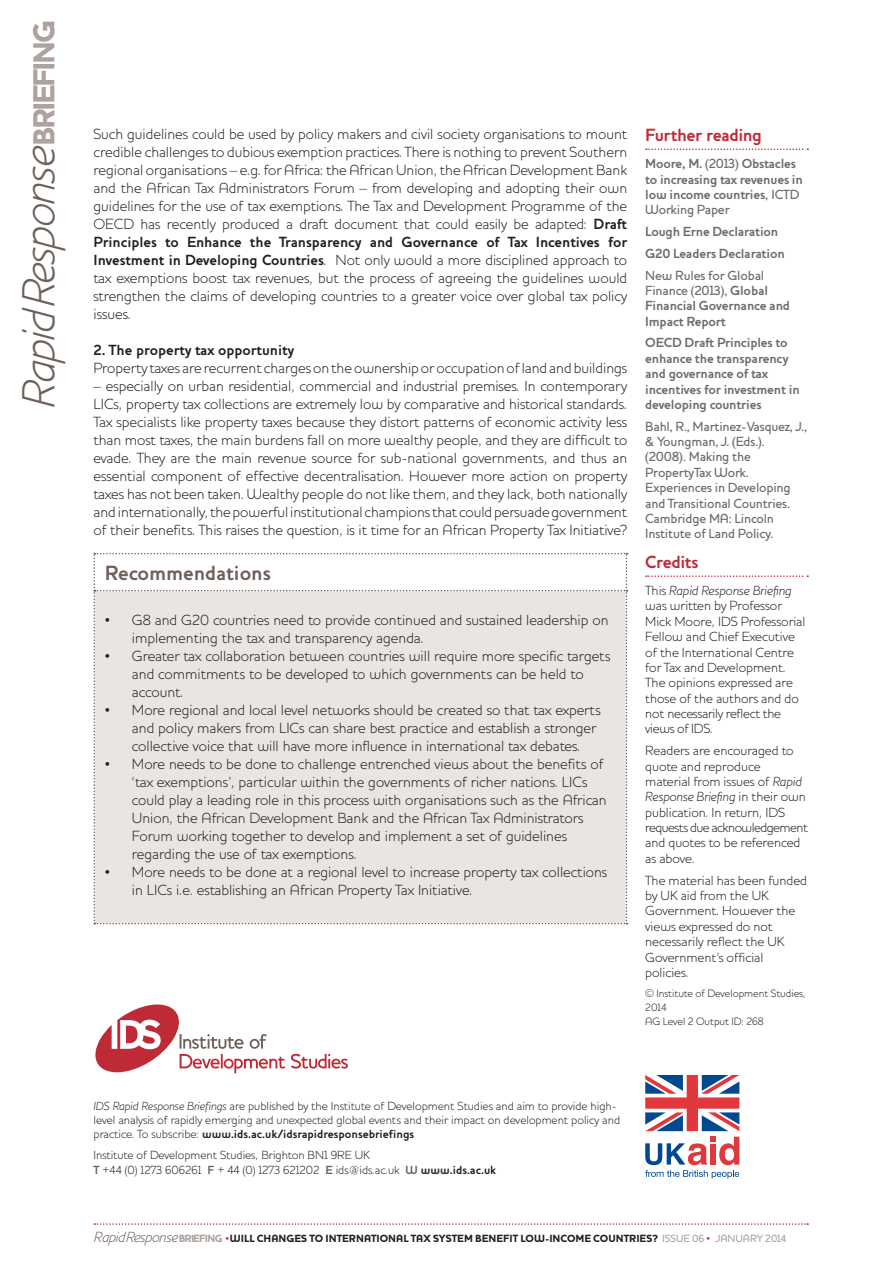
<style>
.page{position:relative;width:893px;height:1263px;background:#fff}
.page>*{position:absolute;margin:0;border:0;box-sizing:border-box;transform-origin:0 0}
.t1{font:italic 300 47.25px "Houschka";color:#6e605a}
.RR_box_subhead{font:700 21px "Houschka";color:#6e605a}
.RR_subhead_red___dot{font:700 18px "Houschka";letter-spacing:-.025em;color:#bf2b37}
.RR_subhead{font:300 15px/18px "Houschka";color:#231f20}
.RR_subhead-2{font:700 15px "Houschka";color:#231f20}
.RR_side_text{font:300 13.5px/15.3px "Houschka";color:#231f20}
.RR_side_text-2{font:700 13.5px/15.3px "Houschka";letter-spacing:-.01em;color:#6c6d70}
.RR_side_text-3{font:500 13.5px/15.3px "Houschka";letter-spacing:-.01em;color:#6c6d70}
.RR_IDS_details{font:300 12px/14.2px "Houschka";color:#231f20}
.RR_copyright{font:300 10.8px/13.8px "Houschka";color:#231f20}
.t2{font:900 10.65px "Houschka";color:#231f20}
.s1{font-weight:900;font-style:normal;font-size:31.05px;color:#ada29e}
.s2{font-weight:700}
.s3{font-weight:500}
.s4{font-weight:500;font-style:italic}
.s5{font-style:italic}
.s6{font-weight:700;color:#6e605a}
.s7{font-weight:300;font-style:italic;font-size:15px;color:#6e605a}
.s8{color:#ada29e}
.s9{color:#bf2b37}
.s10{font-weight:500;color:#ada29e}
.s11{font-weight:500;color:#bf2b37}
</style>
<div class="page">
<svg style="left:95px;top:1004px;width:190px;height:69px"></svg>
<svg style="left:291px;top:1054px;width:57px;height:14px"></svg>
<svg style="left:645px;top:1075px;width:94px;height:56px"></svg>
<svg style="left:645px;top:1137px;width:94px;height:42px"></svg>
<svg style="left:94px;top:1223px;width:714px;height:2px"></svg>
<svg style="left:646px;top:148px;width:162px;height:2px"></svg>
<svg style="left:646px;top:575px;width:162px;height:2px"></svg>
<svg style="left:94px;top:553px;width:533px;height:371px;background:#e9e6e5"></svg>
<p class="t1" style="left:11px;top:409px;width:391px;rotate:-90deg">Rapid Response<span class="s1">BRIEFING</span></p>
<p class="RR_subhead" style="left:94px;top:125px;width:535px;text-align:justify">Such guidelines could be used by policy makers and civil society organisations to mount credible challenges to dubious exemption practices. There is nothing to prevent Southern regional organisations – e.g. for Africa: the African Union, the African Development Bank and the African Tax Administrators Forum – from developing and adopting their own guidelines for the use of tax exemptions. The Tax and Development Programme of the OECD has recently produced a draft document that could easily be adapted: <span class="s2">Draft Principles to Enhance the Transparency and Governance of Tax Incentives for Investment in Developing Countries</span>. Not only would a more disciplined approach to tax exemptions boost tax revenues, but the process of agreeing the guidelines would strengthen the claims of developing countries to a greater voice over global tax policy issues.</p>
<p class="RR_subhead-2" style="left:94px;top:341px;width:202px">2. The property tax opportunity</p>
<p class="RR_subhead" style="left:94px;top:359px;width:535px">Property taxes are recurrent charges on the ownership or occupation of land and buildings</p>
<p class="RR_subhead" style="left:94px;top:377px;width:535px;text-align:justify">– especially on urban residential, commercial and industrial premises. In contemporary LICs, property tax collections are extremely low by comparative and historical standards.<br>Tax specialists like property taxes because they distort patterns of economic activity less than most taxes, the main burdens fall on more wealthy people, and they are difficult to evade. They are the main revenue source for sub-national governments, and thus an essential component of effective decentralisation. However more action on property taxes has not been taken. Wealthy people do not like them, and they lack, both nationally and internationally, the powerful institutional champions that could persuade government of their benefits. This raises the question, is it time for an African Property Tax Initiative?</p>
<p class="RR_box_subhead" style="left:105px;top:560px;width:167px">Recommendations</p>
<p class="RR_subhead" style="left:132px;top:611px;width:478px;text-indent:-27px">• G8 and G20 countries need to provide continued and sustained leadership on implementing the tax and transparency agenda.</p>
<p class="RR_subhead" style="left:132px;top:647px;width:480px;text-indent:-27px">• Greater tax collaboration between countries will require more specific targets and commitments to be developed to which governments can be held to account.</p>
<p class="RR_subhead" style="left:132px;top:701px;width:470px;text-indent:-27px">• More regional and local level networks should be created so that tax experts and policy makers from LICs can share best practice and establish a stronger collective voice that will have more influence in international tax debates.</p>
<p class="RR_subhead" style="left:132px;top:755px;width:476px;text-indent:-27px">• More needs to be done to challenge entrenched views about the benefits of ‘tax exemptions’, particular within the governments of richer nations. LICs could play a leading role in this process with organisations such as the African Union, the African Development Bank and the African Tax Administrators Forum working together to develop and implement a set of guidelines regarding the use of tax exemptions.</p>
<p class="RR_subhead" style="left:132px;top:863px;width:477px;text-indent:-27px">• More needs to be done at a regional level to increase property tax collections in LICs i.e. establishing an African Property Tax Initiative.</p>
<p class="RR_subhead_red___dot" style="left:645px;top:124px;width:118px">Further reading</p>
<p class="RR_side_text-2" style="left:645px;top:156px;width:159px">Moore, M. <span class="s3">(2013)</span> Obstacles to increasing tax revenues in low income countries<span class="s4">,</span> <span class="s3">ICTD<br>Working Paper</span></p>
<p class="RR_side_text-2" style="left:645px;top:224px;width:135px">Lough Erne Declaration</p>
<p class="RR_side_text-2" style="left:645px;top:246px;width:141px">G20 Leaders Declaration</p>
<p class="RR_side_text-2" style="left:645px;top:267px;width:146px"><span class="s3">New Rules for Global<br>Finance (2013),</span> Global<br>Financial Governance and<br>Impact Report</p>
<p class="RR_side_text-2" style="left:645px;top:335px;width:156px">OECD Draft Principles to enhance the transparency and governance of tax incentives for investment in developing countries</p>
<p class="RR_side_text-3" style="left:645px;top:418px;width:163px">Bahl, R., Martinez-Vasquez, J., &amp; Youngman, J. (Eds.). (2008). Making the<br>PropertyTax Work.<br>Experiences in Developing and Transitional Countries.<br>Cambridge MA: Lincoln<br>Institute of Land Policy.</p>
<p class="RR_subhead_red___dot" style="left:645px;top:551px;width:55px">Credits</p>
<p class="RR_side_text" style="left:645px;top:583px;width:162px">This <span class="s5">Rapid Response Briefing </span>was written by Professor<br>Mick Moore, IDS Professorial<br>Fellow and Chief Executive of the International Centre for Tax and Development.<br>The opinions expressed are those of the authors and do not necessarily reflect the views of IDS.</p>
<p class="RR_side_text" style="left:645px;top:743px;width:164px">Readers are encouraged to quote and reproduce material from issues of <span class="s5">Rapid<br>Response Briefing</span> in their own publication. In return, IDS requests due acknowledgement and quotes to be referenced as above.</p>
<p class="RR_side_text" style="left:645px;top:872px;width:163px">The material has been funded by UK aid from the UK<br>Government. However the views expressed do not necessarily reflect the UK<br>Government’s official policies.</p>
<p class="RR_copyright" style="left:645px;top:986px;width:162px">© Institute of Development Studies,<br>2014<br>AG Level 2 Output ID: 268</p>
<p class="RR_IDS_details" style="left:94px;top:1099px;width:528px"><span class="s5">IDS Rapid Response Briefings</span> are published by the Institute of Development Studies and aim to provide high&shy;level analysis of rapidly emerging and unexpected global events and their impact on development policy and practice. To subscribe: <span class="s2">www.ids.ac.uk/idsrapidresponsebriefings</span></p>
<p class="RR_IDS_details" style="left:94px;top:1148px;width:278px">Institute of Development Studies, Brighton BN1 9RE UK</p>
<p class="RR_IDS_details" style="left:94px;top:1162px;width:404px"><span class="s6">T</span> +44 (0) 1273 606261 <span class="s6">F</span> + 44 (0) 1273 621202 <span class="s6">E</span> ids@ids.ac.uk <span class="s6">W</span> <span class="s2">www.ids.ac.uk</span></p>
<p class="t2" style="left:94px;top:1232px;width:694px"><span class="s7">Rapid Response</span><span class="s8">BRIEFING</span> <span class="s9">•</span>WILL CHANGES TO INTERNATIONAL TAX SYSTEM BENEFIT LOW-INCOME COUNTRIES? <span class="s10">ISSUE 06</span> <span class="s11">•</span> <span class="s10">JANUARY 2014</span></p>
</div>
